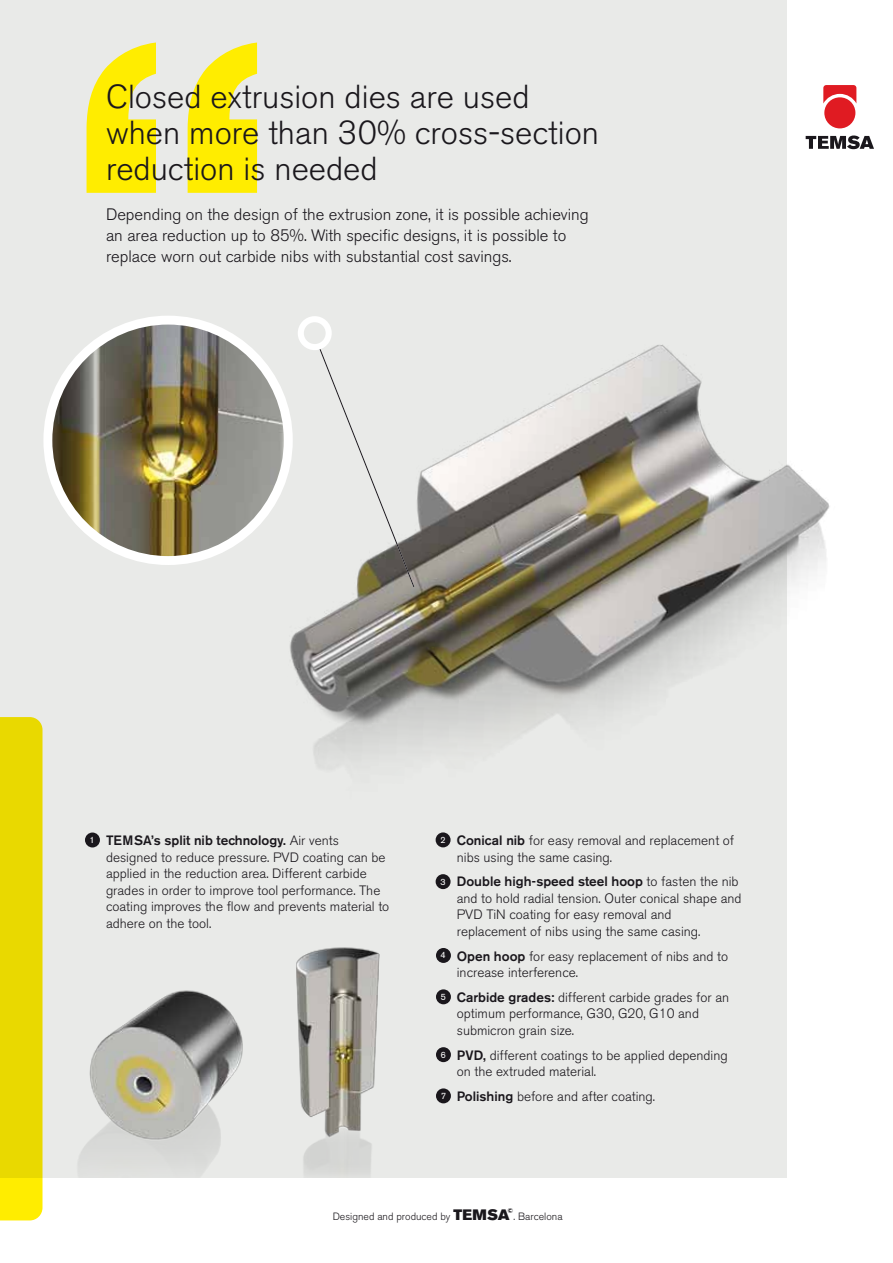
<style>
.page{position:relative;width:893px;height:1263px;background:#fff}
.page>*{position:absolute;margin:0;border:0;box-sizing:border-box;transform-origin:0 0}
.t1{font:300 33px/36px "Akzidenz Grotesk BE";color:#1a171c}
.t2{font:300 16.5px/21px "Akzidenz Grotesk BE";color:#1a171c}
.t3{font:300 13.5px/16.5px "Akzidenz Grotesk BE";color:#1a171c}
.t4{font:300 10.5px "Akzidenz Grotesk BE";color:#1a171c}
.t5{font:9px "Akzidenz Grotesk";color:#fff}
.t6{font:7.05px "Akzidenz Grotesk BE Super";color:#1a171c}
.s1{font-weight:500}
.s2{font-family:"Akzidenz Grotesk BE Super";font-weight:400;font-size:15px}
</style>
<div class="page">
<div style="left:0;top:0;width:786px;height:1178px;background:#e9eae8"></div>
<img style="left:290px;top:331px;width:540px;height:650px">
<svg style="left:0;top:717px;width:43px;height:503px;background:#eada03"></svg>
<svg style="left:806px;top:136px;width:68px;height:13px"></svg>
<svg style="left:823px;top:85px;width:33px;height:43px"></svg>
<div style="left:85px;top:832px;width:15px;height:15px;background:#1a171c;border-radius:50%"></div>
<div style="left:436px;top:832px;width:15px;height:15px;background:#1a171c;border-radius:50%"></div>
<div style="left:436px;top:874px;width:15px;height:15px;background:#1a171c;border-radius:50%"></div>
<div style="left:436px;top:1088px;width:15px;height:15px;background:#1a171c;border-radius:50%"></div>
<div style="left:436px;top:948px;width:15px;height:15px;background:#1a171c;border-radius:50%"></div>
<div style="left:436px;top:989px;width:15px;height:15px;background:#1a171c;border-radius:50%"></div>
<div style="left:436px;top:1047px;width:15px;height:15px;background:#1a171c;border-radius:50%"></div>
<svg style="left:318px;top:347px;width:97px;height:241px"></svg>
<div style="left:43px;top:316px;width:250px;height:249px;background:#fff;border-radius:50%"></div>
<img style="left:52px;top:325px;width:232px;height:231px;border-radius:116px">
<svg style="left:87px;top:43px;width:170px;height:150px"></svg>
<img style="left:78px;top:990px;width:165px;height:184px">
<img style="left:292px;top:942px;width:89px;height:236px">
<div style="left:297px;top:316px;width:35px;height:34px;border:6px solid #fff;border-radius:50%"></div>
<h1 class="t1" style="left:106px;top:79px;width:495px">Closed extrusion dies are used when more than 30% cross-section reduction is needed</h1>
<p class="t2" style="left:106px;top:204px;width:484px">Depending on the design of the extrusion zone, it is possible achieving an area reduction up to 85%. With specific designs, it is possible to replace worn out carbide nibs with substantial cost savings.</p>
<p class="t3" style="left:106px;top:832px;width:285px"><span class="s1">TEMSA’s split nib technology.</span> Air vents designed to reduce pressure. PVD coating can be applied in the reduction area. Different carbide grades in order to improve tool performance. The coating improves the flow and prevents material to adhere on the tool.</p>
<p class="t3" style="left:457px;top:832px;width:279px"><span class="s1">Conical nib</span> for easy removal and replacement of nibs using the same casing.</p>
<p class="t5" style="left:90px;top:834px;width:7px">1</p>
<p class="t5" style="left:441px;top:834px;width:7px">2</p>
<p class="t5" style="left:441px;top:876px;width:7px">3</p>
<p class="t3" style="left:457px;top:874px;width:286px"><span class="s1">Double high-speed steel hoop</span> to fasten the nib and to hold radial tension. Outer conical shape and PVD TiN coating for easy removal and replacement of nibs using the same casing.</p>
<p class="t3" style="left:457px;top:948px;width:273px"><span class="s1">Open hoop</span> for easy replacement of nibs and to increase interference.</p>
<p class="t3" style="left:457px;top:989px;width:274px"><span class="s1">Carbide grades:</span> different carbide grades for an optimum performance, G30, G20, G10 and submicron grain size.</p>
<p class="t3" style="left:457px;top:1047px;width:272px"><span class="s1">PVD,</span> different coatings to be applied depending on the extruded material.</p>
<p class="t3" style="left:457px;top:1088px;width:200px"><span class="s1">Polishing</span> before and after coating.</p>
<p class="t5" style="left:440px;top:950px;width:7px">4</p>
<p class="t5" style="left:441px;top:991px;width:7px">5</p>
<p class="t5" style="left:441px;top:1049px;width:7px">6</p>
<p class="t5" style="left:441px;top:1091px;width:7px">7</p>
<p class="t6" style="left:507px;top:1206px;width:7px">©</p>
<p class="t4" style="left:333px;top:1211px;width:231px">Designed and produced by <span class="s2">TEMSA</span> . Barcelona</p>
</div>
